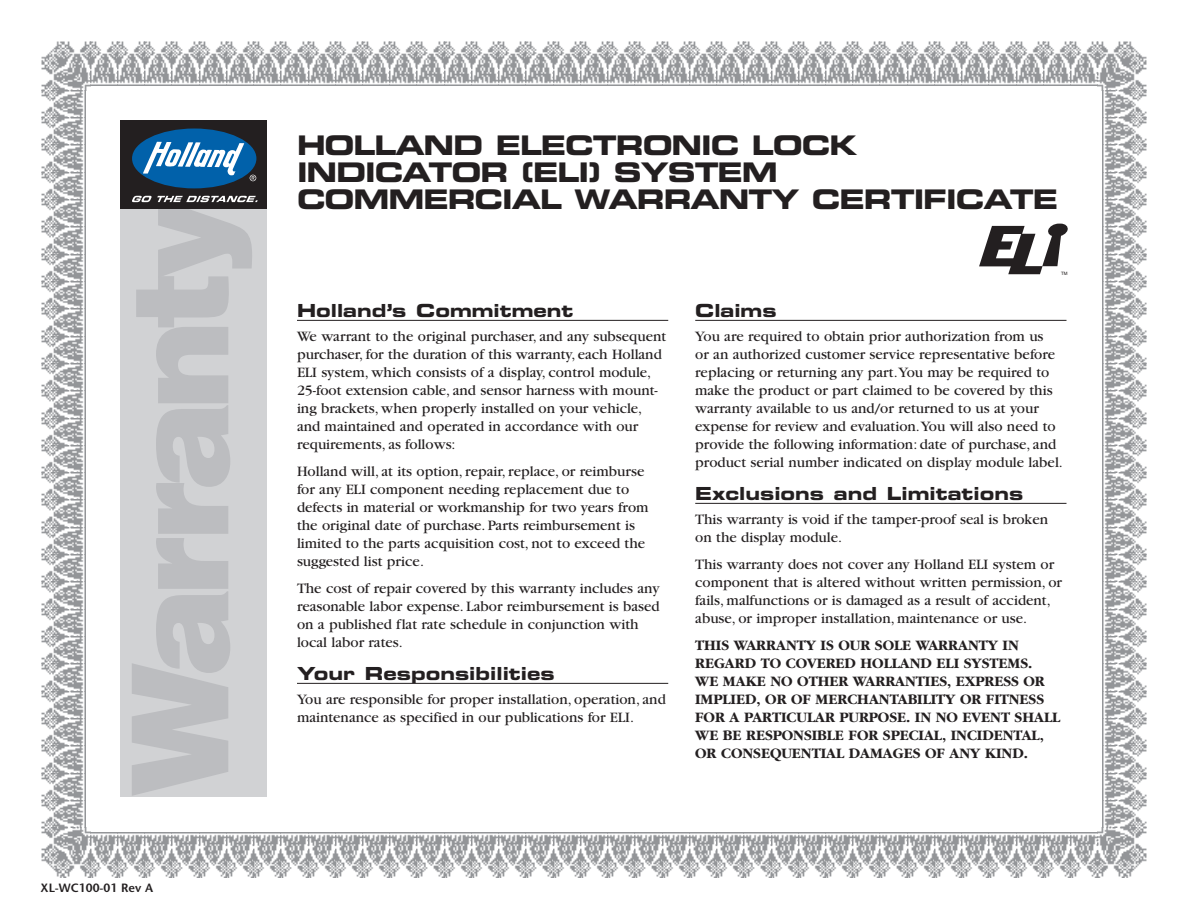
<style>
.page{position:relative;width:1188px;height:918px;background:#fff}
.page>*{position:absolute;margin:0;border:0;box-sizing:border-box;transform-origin:0 0}
.t1{font:900 134.1px "Helvetica";letter-spacing:-.065em;color:#bcbdc0}
.t2{font:27px/27px "Eurostile LT Bold Extended Two";letter-spacing:-.04em;color:#231f20}
.t3{font:18px "Eurostile LT Bold Extended Two";color:#231f20}
.t4{font:15px/18px "Garamond";color:#231f20}
.t5{font:700 15px/18px "Garamond";color:#231f20}
.t6{font:600 12px "Stone Sans";color:#231f20}
.t7{font:4.5px "Helvetica";color:#231f20}
</style>
<div class="page">
<img style="left:41px;top:41px;width:49px;height:49px">
<img style="left:90px;top:41px;width:1008px;height:45px">
<img style="left:1098px;top:41px;width:49px;height:49px">
<img style="left:1102px;top:90px;width:45px;height:738px">
<img style="left:1098px;top:828px;width:49px;height:50px">
<img style="left:90px;top:832px;width:1008px;height:46px">
<img style="left:41px;top:828px;width:49px;height:50px">
<img style="left:41px;top:90px;width:45px;height:738px">
<div style="left:120px;top:120px;width:147px;height:676px;background:#d1d2d4"></div>
<div style="left:120px;top:120px;width:147px;height:88px;background:#231f20"></div>
<svg style="left:132px;top:196px;width:126px;height:6px"></svg>
<div style="left:132px;top:129px;width:124px;height:59px;background:#0161aa;border-radius:50%"></div>
<svg style="left:143px;top:142px;width:101px;height:34px"></svg>
<svg style="left:250px;top:175px;width:6px;height:6px"></svg>
<hr style="left:297px;top:320px;width:371px;height:1px;background:#231f20">
<hr style="left:297px;top:683px;width:371px;height:1px;background:#231f20">
<hr style="left:695px;top:320px;width:371px;height:1px;background:#231f20">
<hr style="left:695px;top:503px;width:371px;height:1px;background:#231f20">
<svg style="left:979px;top:224px;width:89px;height:50px"></svg>
<h1 class="t1" style="left:104px;top:796px;width:601px;rotate:-90deg">Warranty</h1>
<p class="t6" style="left:40px;top:884px;width:114px">XL-WC100-01 Rev A</p>
<h2 class="t2" style="left:297px;top:134px;width:763px">HOLLAND ELECTRONIC LOCK<br>INDICATOR (ELI) SYSTEM<br>COMMERCIAL WARRANTY CERTIFICATE</h2>
<p class="t3" style="left:297px;top:304px;width:278px">Holland’s Commitment</p>
<p class="t4" style="left:297px;top:328px;width:371px">We warrant to the original purchaser, and any subsequent purchaser, for the duration of this warranty, each Holland ELI system, which consists of a display, control module, 25-foot extension cable, and sensor harness with mount&shy;ing brackets, when properly installed on your vehicle, and maintained and operated in accordance with our requirements, as follows:</p>
<p class="t4" style="left:297px;top:463px;width:353px">Holland will, at its option, repair, replace, or reimburse for any ELI component needing replacement due to defects in material or workmanship for two years from the original date of purchase. Parts reimbursement is limited to the parts acquisition cost, not to exceed the suggested list price.</p>
<p class="t4" style="left:297px;top:580px;width:364px">The cost of repair covered by this warranty includes any reasonable labor expense. Labor reimbursement is based on a published flat rate schedule in conjunction with local labor rates.</p>
<p class="t3" style="left:297px;top:667px;width:259px">Your Responsibilities</p>
<p class="t4" style="left:297px;top:691px;width:370px">You are responsible for proper installation, operation, and maintenance as specified in our publications for ELI.</p>
<p class="t7" style="left:1061px;top:271px;width:8px">TM</p>
<p class="t3" style="left:695px;top:304px;width:83px">Claims</p>
<p class="t4" style="left:695px;top:328px;width:369px">You are required to obtain prior authorization from us<br>or an authorized customer service representative before replacing or returning any part.You may be required to make the product or part claimed to be covered by this warranty available to us and/or returned to us at your expense for review and evaluation.You will also need to provide the following information: date of purchase, and product serial number indicated on display module label.</p>
<p class="t3" style="left:695px;top:487px;width:330px">Exclusions and Limitations</p>
<p class="t4" style="left:695px;top:511px;width:354px">This warranty is void if the tamper-proof seal is broken on the display module.</p>
<p class="t4" style="left:695px;top:556px;width:368px">This warranty does not cover any Holland ELI system or component that is altered without written permission, or fails, malfunctions or is damaged as a result of accident, abuse, or improper installation, maintenance or use.</p>
<p class="t5" style="left:695px;top:636px;width:366px">THIS WARRANTY IS OUR SOLE WARRANTY IN REGARD TO COVERED HOLLAND ELI SYSTEMS.<br>WE MAKE NO OTHER WARRANTIES, EXPRESS OR IMPLIED, OR OF MERCHANTABILITY OR FITNESS FOR A PARTICULAR PURPOSE. IN NO EVENT SHALL WE BE RESPONSIBLE FOR SPECIAL, INCIDENTAL, OR CONSEQUENTIAL DAMAGES OF ANY KIND.</p>
</div>
